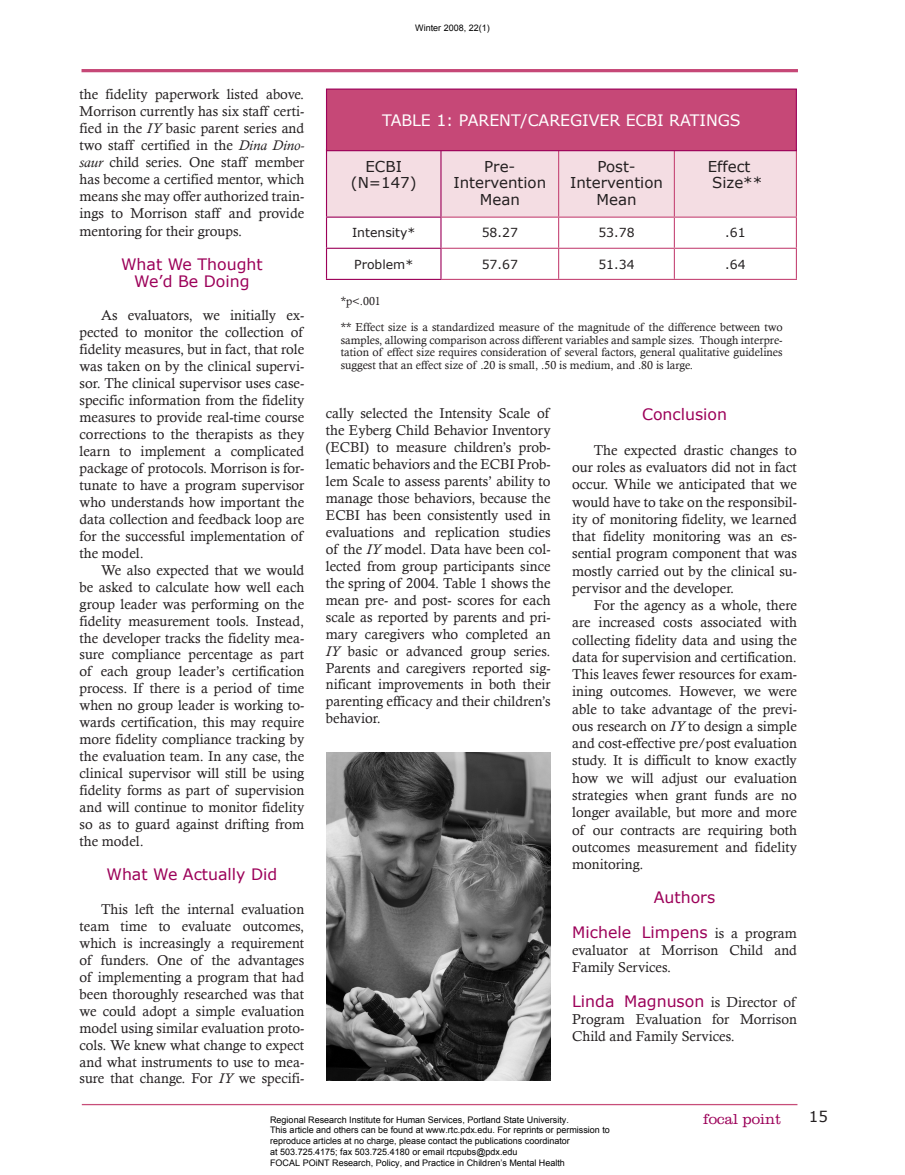
<style>
.page{position:relative;width:905px;height:1175px;background:#fff}
.page>*{position:absolute;margin:0;border:0;box-sizing:border-box;transform-origin:0 0}
.subheaders_and_autho{font:15.75px/17px "Verdana";color:#9c0159;text-align:center}
.Other_paragraphs_of{font:15.75px "Verdana";color:#9c0159}
.t1{font:15.75px "Verdana";letter-spacing:-.005em;color:#fff}
.s1{font:15px/16.5px "Verdana";color:#231f20;text-align:center}
.t2{font:300 15px "Clarendon";color:#9c0159}
.Other_paragraphs_of-2{font:14.25px/17px "Calisto";color:#231f20;text-align:justify}
.s1-2{font:12.45px "Verdana";color:#231f20}
.Other_paragraphs_of-3{font:11.55px/12.8px "Calisto";color:#231f20;text-align:justify}
.t3{font:9px/10.8px "Arial";color:#000}
.s1{font-style:italic}
.s2{font-family:"Calisto";font-size:14.25px;color:#231f20}
</style>
<div class="page">
<div style="left:82px;top:1104px;width:715px;height:1px;border:1px solid #c74d79"></div>
<div style="left:81px;top:69px;width:717px;height:3px;border:2px solid #c64877"></div>
<div style="left:327px;top:151px;width:468px;height:65px;background:#f4dde3"></div>
<hr style="left:558px;top:150px;width:1px;height:66px;background:#c64877">
<hr style="left:673px;top:150px;width:2px;height:66px;background:#c64877">
<hr style="left:795px;top:150px;width:2px;height:66px;background:#c64877">
<hr style="left:441px;top:216px;width:233px;height:2px;background:#c64877">
<hr style="left:558px;top:218px;width:1px;height:30px;background:#c64877">
<hr style="left:674px;top:216px;width:123px;height:2px;background:#c64877">
<hr style="left:673px;top:218px;width:2px;height:30px;background:#c64877">
<hr style="left:795px;top:218px;width:2px;height:30px;background:#c64877">
<hr style="left:441px;top:248px;width:233px;height:1px;background:#c64877">
<hr style="left:558px;top:249px;width:1px;height:30px;background:#c64877">
<hr style="left:674px;top:248px;width:123px;height:1px;background:#c64877">
<hr style="left:673px;top:249px;width:2px;height:30px;background:#c64877">
<hr style="left:795px;top:249px;width:2px;height:30px;background:#c64877">
<hr style="left:441px;top:279px;width:356px;height:1px;background:#c64877">
<hr style="left:326px;top:150px;width:1px;height:66px;background:#9c0159">
<hr style="left:440px;top:150px;width:1px;height:66px;background:#9c0159">
<hr style="left:326px;top:216px;width:115px;height:2px;background:#9c0159">
<hr style="left:326px;top:218px;width:1px;height:30px;background:#9c0159">
<hr style="left:440px;top:218px;width:1px;height:30px;background:#9c0159">
<hr style="left:326px;top:248px;width:115px;height:1px;background:#9c0159">
<hr style="left:326px;top:249px;width:1px;height:30px;background:#9c0159">
<hr style="left:440px;top:249px;width:1px;height:30px;background:#9c0159">
<hr style="left:326px;top:279px;width:115px;height:1px;background:#9c0159">
<div style="left:326px;top:89px;width:470px;height:62px;background:#c64877"></div>
<div style="left:326px;top:88px;width:471px;height:63px;border:1px solid #9c0159"></div>
<img style="left:326px;top:752px;width:224px;height:328px">
<p class="t3" style="left:415px;top:22px;width:76px">Winter 2008, 22(1)</p>
<p class="Other_paragraphs_of-2" style="left:80px;top:85px;width:226px">the fidelity paperwork listed above.<br>Morrison currently has six staff certi&shy;fied in the <span class="s1">IY</span> basic parent series and two staff certified in the <span class="s1">Dina Dino&shy;saur</span> child series. One staff member has become a certified mentor, which means she may offer authorized train&shy;ings to Morrison staff and provide mentoring for their groups.</p>
<p class="subheaders_and_autho" style="left:121px;top:255px;width:143px">What We Thought<br>We’d Be Doing</p>
<p class="Other_paragraphs_of-2" style="left:80px;top:307px;width:226px;text-indent:22px">As evaluators, we initially ex&shy;pected to monitor the collection of fidelity measures, but in fact, that role was taken on by the clinical supervi&shy;sor. The clinical supervisor uses case&shy;specific information from the fidelity measures to provide real-time course corrections to the therapists as they learn to implement a complicated package of protocols. Morrison is for&shy;tunate to have a program supervisor who understands how important the data collection and feedback loop are for the successful implementation of the model.</p>
<p class="Other_paragraphs_of-2" style="left:80px;top:561px;width:226px;text-indent:22px">We also expected that we would be asked to calculate how well each group leader was performing on the fidelity measurement tools. Instead, the developer tracks the fidelity mea&shy;sure compliance percentage as part of each group leader’s certification process. If there is a period of time when no group leader is working to&shy;wards certification, this may require more fidelity compliance tracking by the evaluation team. In any case, the clinical supervisor will still be using fidelity forms as part of supervision and will continue to monitor fidelity so as to guard against drifting from the model.</p>
<p class="subheaders_and_autho" style="left:106px;top:865px;width:172px">What We Actually Did</p>
<p class="Other_paragraphs_of-2" style="left:79px;top:900px;width:226px;text-indent:22px">This left the internal evaluation team time to evaluate outcomes, which is increasingly a requirement of funders. One of the advantages of implementing a program that had been thoroughly researched was that we could adopt a simple evaluation model using similar evaluation proto&shy;cols. We knew what change to expect and what instruments to use to mea&shy;sure that change. For <span class="s1">IY</span> we specifi-</p>
<p class="t1" style="left:382px;top:110px;width:20px">Table</p>
<p class="t1" style="left:436px;top:110px;width:44px">1: Parent</p>
<p class="t1" style="left:520px;top:110px;width:30px">/Caregiver</p>
<p class="t1" style="left:625px;top:110px;width:66px">ECBI Ratings</p>
<p class="s1" style="left:351px;top:157px;width:67px">ECBI (N=147)</p>
<p class="s1" style="left:453px;top:157px;width:94px">Pre-<br>Intervention</p>
<p class="s1" style="left:480px;top:190px;width:42px">Mean</p>
<p class="s1" style="left:597px;top:157px;width:40px">Post-</p>
<p class="s1" style="left:570px;top:174px;width:94px">Intervention</p>
<p class="s1" style="left:596px;top:190px;width:42px">Mean</p>
<p class="s1" style="left:707px;top:157px;width:56px;text-align:left">Effect<br>Size**</p>
<p class="s1-2" style="left:352px;top:225px;width:65px">Intensity*</p>
<p class="s1-2" style="left:481px;top:225px;width:36px">58.27</p>
<p class="s1-2" style="left:598px;top:225px;width:38px">53.78</p>
<p class="s1-2" style="left:725px;top:225px;width:19px">.61</p>
<p class="s1-2" style="left:354px;top:256px;width:61px">Problem*</p>
<p class="s1-2" style="left:481px;top:256px;width:36px">57.67</p>
<p class="s1-2" style="left:598px;top:256px;width:38px">51.34</p>
<p class="s1-2" style="left:725px;top:256px;width:22px">.64</p>
<p class="Other_paragraphs_of-3" style="left:340px;top:295px;width:42px">*p&lt;.001</p>
<p class="Other_paragraphs_of-3" style="left:340px;top:320px;width:443px">** Effect size is a standardized measure of the magnitude of the difference between two samples, allowing comparison across different variables and sample sizes. Though interpre&shy;tation of effect size requires consideration of several factors, general qualitative guidelines suggest that an effect size of .20 is small, .50 is medium, and .80 is large.</p>
<p class="Other_paragraphs_of-2" style="left:326px;top:405px;width:226px">cally selected the Intensity Scale of the Eyberg Child Behavior Inventory (ECBI) to measure children’s prob&shy;lematic behaviors and the ECBI Prob&shy;lem Scale to assess parents’ ability to manage those behaviors, because the ECBI has been consistently used in evaluations and replication studies of the <span class="s1">IY</span> model. Data have been col&shy;lected from group participants since the spring of 2004. Table 1 shows the mean pre- and post- scores for each scale as reported by parents and pri&shy;mary caregivers who completed an <span class="s1">IY</span> basic or advanced group series.<br>Parents and caregivers reported sig&shy;nificant improvements in both their parenting efficacy and their children’s behavior.</p>
<p class="subheaders_and_autho" style="left:642px;top:405px;width:87px">Conclusion</p>
<p class="Other_paragraphs_of-2" style="left:572px;top:441px;width:226px;text-indent:22px">The expected drastic changes to our roles as evaluators did not in fact occur. While we anticipated that we would have to take on the responsibil&shy;ity of monitoring fidelity, we learned that fidelity monitoring was an es&shy;sential program component that was mostly carried out by the clinical su&shy;pervisor and the developer.</p>
<p class="Other_paragraphs_of-2" style="left:572px;top:596px;width:226px;text-indent:22px">For the agency as a whole, there are increased costs associated with collecting fidelity data and using the data for supervision and certification.<br>This leaves fewer resources for exam&shy;ining outcomes. However, we were able to take advantage of the previ&shy;ous research on <span class="s1">IY</span> to design a simple and cost-effective pre/post evaluation study. It is difficult to know exactly how we will adjust our evaluation strategies when grant funds are no longer available, but more and more of our contracts are requiring both outcomes measurement and fidelity monitoring.</p>
<p class="subheaders_and_autho" style="left:654px;top:888px;width:63px">Authors</p>
<p class="Other_paragraphs_of" style="left:572px;top:922px;width:226px">Michele Limpens <span class="s2">is a program</span></p>
<p class="Other_paragraphs_of-2" style="left:572px;top:941px;width:226px">evaluator at Morrison Child and<br>Family Services.</p>
<p class="Other_paragraphs_of" style="left:572px;top:991px;width:225px">Linda Magnuson <span class="s2">is Director of</span></p>
<p class="Other_paragraphs_of-2" style="left:572px;top:1010px;width:226px">Program Evaluation for Morrison<br>Child and Family Services.</p>
<p class="t3" style="left:270px;top:1114px;width:341px">Regional Research Institute for Human Services, Portland State University.<br>This article and others can be found at www.rtc.pdx.edu. For reprints or permission to reproduce articles at no charge, please contact the publications coordinator<br>at 503.725.4175; fax 503.725.4180 or email rtcpubs@pdx.edu<br>FOCAL POiNT Research, Policy, and Practice in Children’s Mental Health</p>
<p class="t2" style="left:703px;top:1110px;width:79px">focal point</p>
<p class="s1" style="left:808px;top:1108px;width:21px">15</p>
</div>
